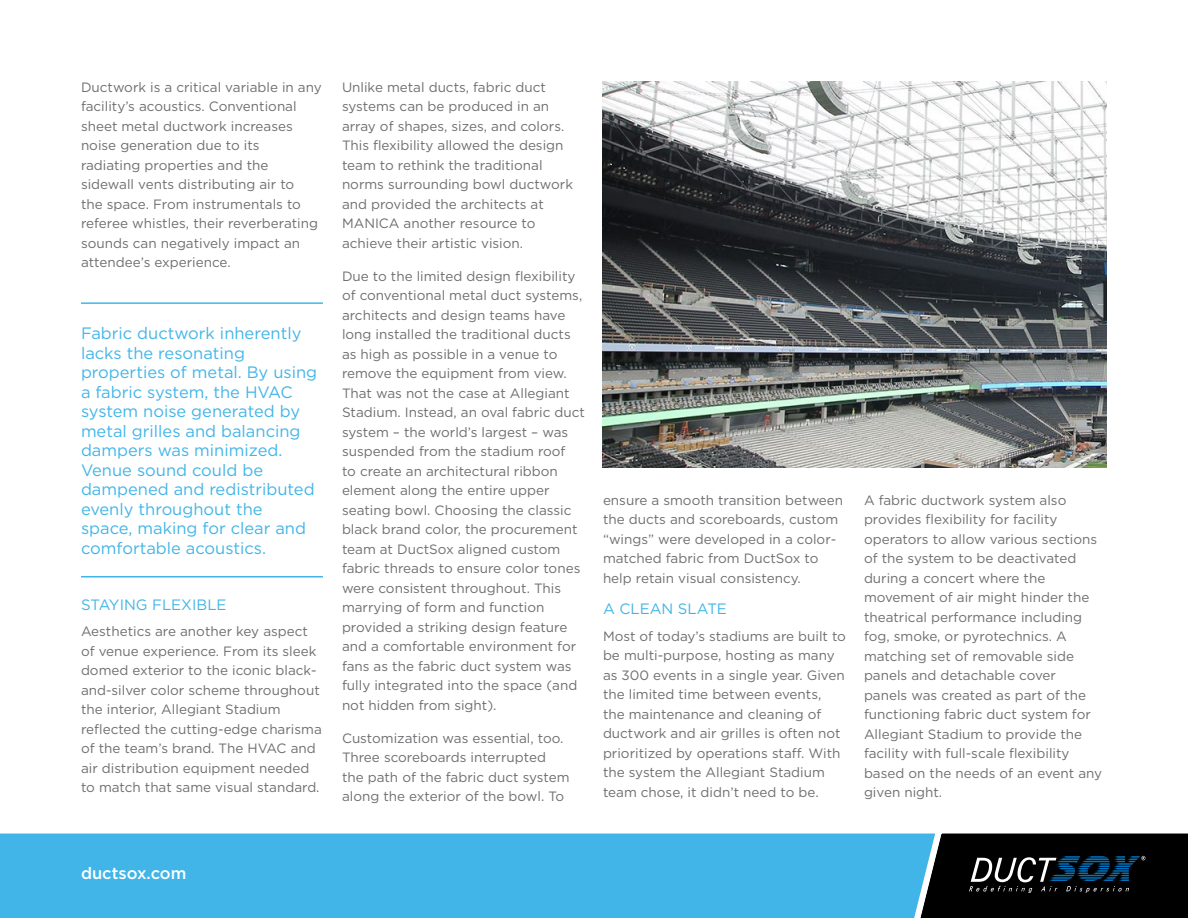
<style>
.page{position:relative;width:1188px;height:918px;background:#fff}
.page>*{position:absolute;margin:0;border:0;box-sizing:border-box;transform-origin:0 0}
.t1{font:16.5px/19.5px "Gotham";color:#42b5e8}
.t2{font:500 16.5px "Gotham";color:#fff}
.Inline_Header{font:15px "Gotham";color:#42b5e8}
.t3{font:13.5px/19.5px "Gotham";color:#6d6e71}
</style>
<div class="page">
<img style="left:603px;top:81px;width:504px;height:386px">
<div style="left:0;top:833px;width:900px;height:85px;background:#42b5e8"></div>
<svg style="left:900px;top:833px;width:288px;height:85px;background:#15242b"></svg>
<hr style="left:81px;top:302px;width:242px;height:2px;background:#42b5e8">
<hr style="left:81px;top:576px;width:242px;height:2px;background:#42b5e8">
<p class="t3" style="left:81px;top:77px;width:242px">Ductwork is a critical variable in any facility’s acoustics. Conventional sheet metal ductwork increases noise generation due to its radiating properties and the sidewall vents distributing air to<br>the space. From instrumentals to referee whistles, their reverberating sounds can negatively impact an attendee’s experience.</p>
<p class="t1" style="left:81px;top:323px;width:238px">Fabric ductwork inherently lacks the resonating properties of metal. By using a fabric system, the HVAC system noise generated by metal grilles and balancing dampers was minimized.<br>Venue sound could be dampened and redistributed evenly throughout the space, making for clear and comfortable acoustics.</p>
<p class="Inline_Header" style="left:81px;top:595px;width:147px">STAYING FLEXIBLE</p>
<p class="t3" style="left:81px;top:621px;width:242px">Aesthetics are another key aspect of venue experience. From its sleek domed exterior to the iconic black&shy;and-silver color scheme throughout the interior, Allegiant Stadium reflected the cutting-edge charisma of the team’s brand. The HVAC and air distribution equipment needed to match that same visual standard.</p>
<p class="t3" style="left:342px;top:77px;width:233px">Unlike metal ducts, fabric duct systems can be produced in an array of shapes, sizes, and colors.<br>This flexibility allowed the design team to rethink the traditional norms surrounding bowl ductwork and provided the architects at<br>MANICA another resource to achieve their artistic vision.</p>
<p class="t3" style="left:342px;top:266px;width:245px">Due to the limited design flexibility of conventional metal duct systems, architects and design teams have long installed the traditional ducts as high as possible in a venue to remove the equipment from view.<br>That was not the case at Allegiant Stadium. Instead, an oval fabric duct system – the world’s largest – was suspended from the stadium roof<br>to create an architectural ribbon element along the entire upper seating bowl. Choosing the classic black brand color, the procurement team at DuctSox aligned custom fabric threads to ensure color tones were consistent throughout. This marrying of form and function provided a striking design feature and a comfortable environment for fans as the fabric duct system was fully integrated into the space (and not hidden from sight).</p>
<p class="t3" style="left:342px;top:728px;width:229px">Customization was essential, too.<br>Three scoreboards interrupted the path of the fabric duct system along the exterior of the bowl. To</p>
<p class="t3" style="left:603px;top:490px;width:242px">ensure a smooth transition between the ducts and scoreboards, custom “wings” were developed in a color&shy;matched fabric from DuctSox to help retain visual consistency.</p>
<p class="Inline_Header" style="left:603px;top:599px;width:126px">A CLEAN SLATE</p>
<p class="t3" style="left:603px;top:626px;width:245px">Most of today’s stadiums are built to be multi-purpose, hosting as many as 300 events in a single year. Given the limited time between events, the maintenance and cleaning of ductwork and air grilles is often not prioritized by operations staff. With the system the Allegiant Stadium team chose, it didn’t need to be.</p>
<p class="t3" style="left:864px;top:490px;width:240px">A fabric ductwork system also provides flexibility for facility operators to allow various sections of the system to be deactivated during a concert where the movement of air might hinder the theatrical performance including fog, smoke, or pyrotechnics. A matching set of removable side panels and detachable cover panels was created as part of the functioning fabric duct system for<br>Allegiant Stadium to provide the facility with full-scale flexibility based on the needs of an event any given night.</p>
<p class="t2" style="left:81px;top:862px;width:107px">ductsox.com</p>
</div>
